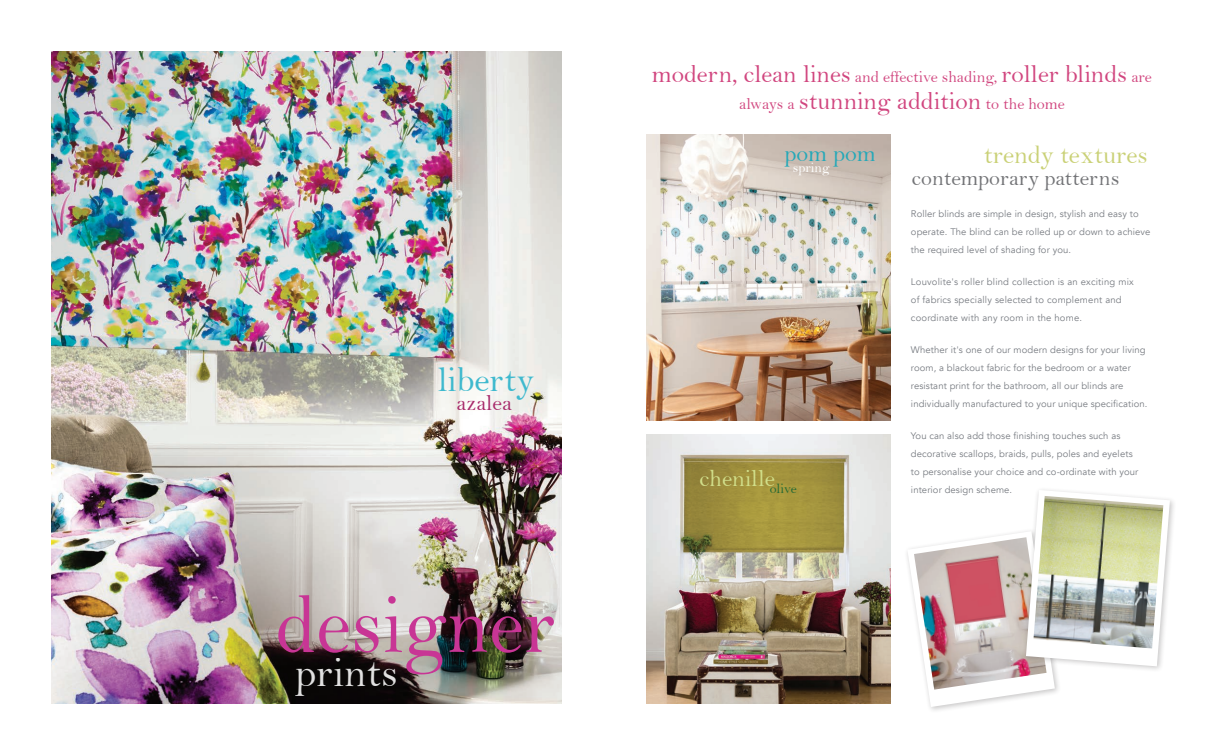
<style>
.page{position:relative;width:1208px;height:755px;background:#fff}
.page>*{position:absolute;margin:0;border:0;box-sizing:border-box;transform-origin:0 0}
.t1{font:84.7px "Bell";color:#c83595;scale:.95 1}
.t2{font:42.2px "Bell";color:#fff}
.t3{font:35.4px "Bell";color:#3eb9ce}
.t4{font:25.8px "Bell";color:#cad177}
.t5{font:25.2px "Bell";color:#d1467f}
.t6{font:24px "Bell";color:#d1df8a}
.t7{font:24px "Bell";color:#24a8b8}
.t8{font:22.4px "Bell";color:#a82a6a}
.t9{font:22.1px "Bell";color:#737477}
.t10{font:16.3px "Bell";color:#d1467f}
.t11{font:14px "Bell";color:#fff}
.t12{font:14px "Bell";color:#216934}
.t13{font:9.5px/18px "Avenir";letter-spacing:.01em;color:#787c82}
.s1{font-size:16.3px}
.s2{font-size:25.2px}
</style>
<div class="page">
<img style="left:646px;top:135px;width:245px;height:285px">
<img style="left:646px;top:434px;width:245px;height:269px">
<img style="left:51px;top:51px;width:510px;height:652px">
<div style="left:903px;top:527px;width:158px;height:185px;background:#231f20;opacity:.25"></div>
<div style="left:1022px;top:486px;width:154px;height:186px;background:#231f20;opacity:.25"></div>
<svg style="left:907px;top:489px;width:263px;height:217px"></svg>
<img style="left:1033px;top:495px;width:130px;height:153px">
<p class="t3" style="left:438px;top:358px;width:98px">liberty</p>
<p class="t8" style="left:456px;top:389px;width:57px">azalea</p>
<p class="t1" style="left:275px;top:574px;width:296px">designer</p>
<h2 class="t2" style="left:295px;top:647px;width:104px">prints</h2>
<p class="t5" style="left:652px;top:59px;width:501px">modern, clean lines <span class="s1">and effective shading,</span> roller blinds <span class="s1">are</span></p>
<p class="t10" style="left:739px;top:94px;width:327px">always a <span class="s2">stunning addition</span> to the home</p>
<p class="t7" style="left:784px;top:139px;width:93px">pom pom</p>
<p class="t11" style="left:793px;top:159px;width:38px">spring</p>
<p class="t6" style="left:699px;top:463px;width:77px">chenille</p>
<p class="t12" style="left:769px;top:480px;width:29px">olive</p>
<p class="t4" style="left:984px;top:139px;width:165px">trendy textures</p>
<p class="t9" style="left:912px;top:164px;width:209px">contemporary patterns</p>
<p class="t13" style="left:911px;top:205px;width:241px">Roller blinds are simple in design, stylish and easy to operate. The blind can be rolled up or down to achieve the required level of shading for you.</p>
<p class="t13" style="left:911px;top:273px;width:224px">Louvolite's roller blind collection is an exciting mix of fabrics specially selected to complement and coordinate with any room in the home.</p>
<p class="t13" style="left:911px;top:341px;width:238px">Whether it's one of our modern designs for your living room, a blackout fabric for the bedroom or a water resistant print for the bathroom, all our blinds are individually manufactured to your unique specification.</p>
<p class="t13" style="left:911px;top:427px;width:229px">You can also add those finishing touches such as decorative scallops, braids, pulls, poles and eyelets to personalise your choice and co-ordinate with your interior design scheme.</p>
</div>
